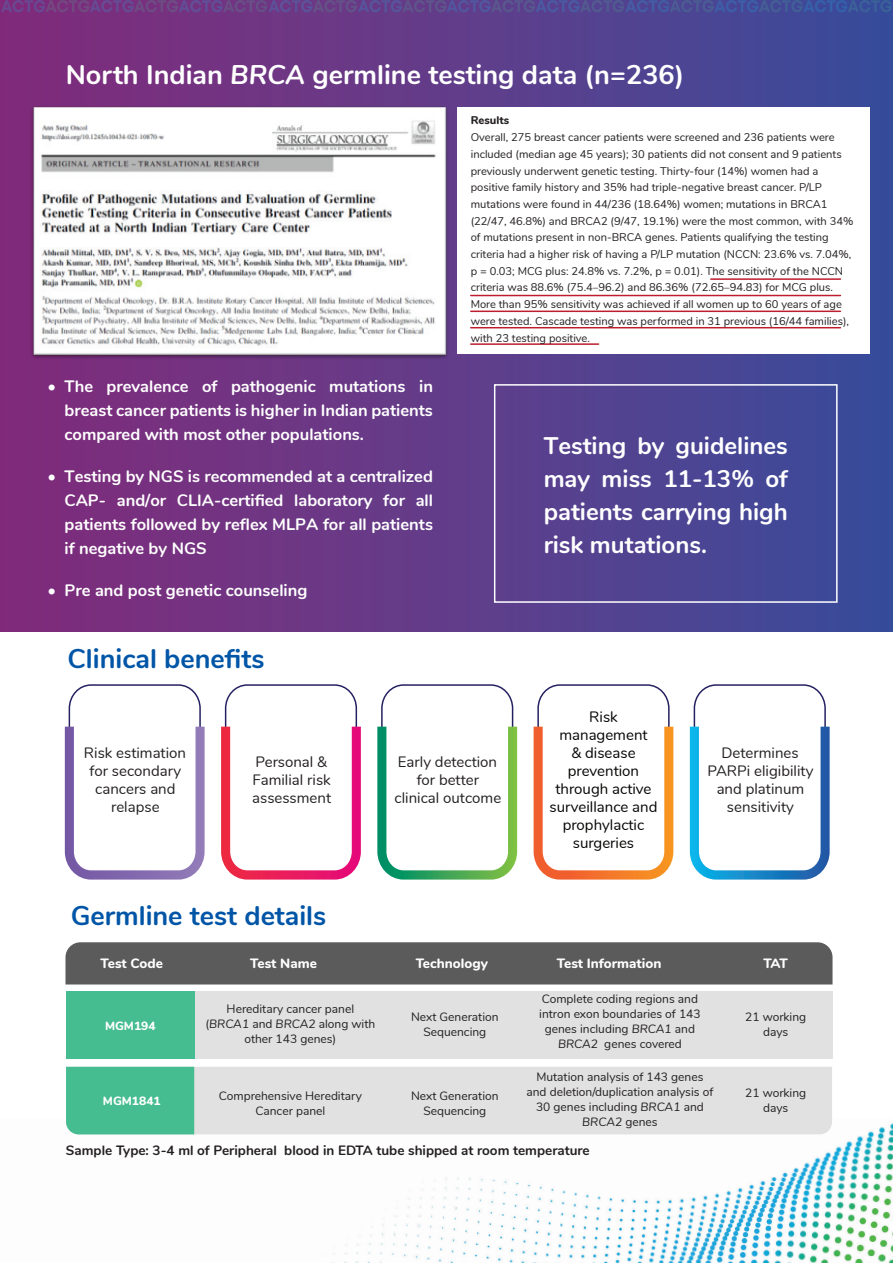
<style>
.page{position:relative;width:893px;height:1263px;background:#fff}
.page>*{position:absolute;margin:0;border:0;box-sizing:border-box;transform-origin:0 0}
.t1{font:700 27px "Nunito";color:#fff}
.t2{font:700 27px "Nunito";color:#0155a7}
.t3{font:700 24px/33px "Nunito";color:#fff;text-align:justify}
.t4{font:700 16.5px/24px "Nunito";color:#fff;text-align:justify}
.t5{font:15px/18px "Nunito";color:#231f20;text-align:center}
.t6{font:15px/18px "Nunito";color:#040503;text-align:center}
.t7{font:700 13.5px "Nunito";color:#231f20}
.t8{font:800 13.5px "Nunito";color:#fff}
.t9{font:12px/15px "Nunito";color:#231f20;text-align:center}
.t10{font:800 12px "Nunito";color:#fff}
.t11{font:11.1px/16.6px "Nunito";color:#231f20}
.t12{font:800 11.1px "Nunito";color:#231f20}
.s1{font-style:italic}
</style>
<div class="page">
<img style="left:76px;top:1123px;width:817px;height:140px">
<div style="left:0;top:0;width:893px;height:631px;background:linear-gradient(to right,#842b7a,#3a4d9b)"></div>
<div style="left:457px;top:107px;width:413px;height:247px;background:#fff"></div>
<svg style="left:689px;top:684px;width:141px;height:196px"></svg>
<svg style="left:533px;top:684px;width:141px;height:196px"></svg>
<svg style="left:377px;top:684px;width:141px;height:196px"></svg>
<svg style="left:221px;top:684px;width:140px;height:196px"></svg>
<svg style="left:64px;top:684px;width:141px;height:196px"></svg>
<div style="left:65px;top:942px;width:767px;height:42px;background:#5b5b5b"></div>
<div style="left:66px;top:991px;width:766px;height:68px;background:#e0e1e0"></div>
<div style="left:66px;top:991px;width:128px;height:68px;background:#46bd91"></div>
<div style="left:194px;top:1067px;width:638px;height:67px;background:#e0e1e0"></div>
<div style="left:66px;top:1067px;width:128px;height:67px;background:#46bd91"></div>
<img style="left:27px;top:103px;width:425px;height:259px">
<hr style="left:471px;top:311px;width:369px;height:1px;background:#be1d2c">
<hr style="left:471px;top:327px;width:369px;height:1px;background:#be1d2c">
<hr style="left:711px;top:278px;width:129px;height:2px;background:#be1d2c">
<hr style="left:471px;top:295px;width:369px;height:1px;background:#be1d2c">
<hr style="left:471px;top:343px;width:128px;height:2px;background:#be1d2c">
<svg style="left:1px;top:0;width:891px;height:12px;background:#5a478e"></svg>
<div style="left:494px;top:384px;width:344px;height:219px;border:2px solid #fff"></div>
<h1 class="t1" style="left:66px;top:55px;width:620px">North Indian <span class="s1">BRCA</span> germline testing data (n=236)</h1>
<h3 class="t4" style="left:65px;top:373px;width:370px;text-indent:-17px">• The prevalence of pathogenic mutations in breast cancer patients is higher in Indian patients compared with most other populations.</h3>
<h3 class="t4" style="left:65px;top:463px;width:370px;text-indent:-17px">• Testing by NGS is recommended at a centralized CAP- and/or CLIA-certified laboratory for all patients followed by reflex MLPA for all patients if negative by NGS</h3>
<h3 class="t4" style="left:48px;top:577px;width:261px">• Pre and post genetic counseling</h3>
<h1 class="t2" style="left:68px;top:639px;width:198px">Clinical benefits</h1>
<p class="t12" style="left:471px;top:112px;width:40px">Results</p>
<p class="t11" style="left:471px;top:128px;width:384px">Overall, 275 breast cancer patients were screened and 236 patients were included (median age 45 years); 30 patients did not consent and 9 patients previously underwent genetic testing. Thirty-four (14%) women had a positive family history and 35% had triple-negative breast cancer. P/LP mutations were found in 44/236 (18.64%) women; mutations in BRCA1 (22/47, 46.8%) and BRCA2 (9/47, 19.1%) were the most common, with 34% of mutations present in non-BRCA genes. Patients qualifying the testing criteria had a higher risk of having a P/LP mutation (NCCN: 23.6% vs. 7.04%, p = 0.03; MCG plus: 24.8% vs. 7.2%, p = 0.01). The sensitivity of the NCCN criteria was 88.6% (75.4–96.2) and 86.36% (72.65–94.83) for MCG plus.<br>More than 95% sensitivity was achieved if all women up to 60 years of age were tested. Cascade testing was performed in 31 previous (16/44 families), with 23 testing positive.</p>
<h2 class="t3" style="left:544px;top:428px;width:246px">Testing by guidelines may miss 11-13% of patients carrying high risk mutations.</h2>
<h3 class="t5" style="left:84px;top:743px;width:104px">Risk estimation for secondary cancers and relapse</h3>
<h3 class="t5" style="left:252px;top:752px;width:80px;text-align:left">Personal &amp;<br>Familial risk assessment</h3>
<h3 class="t5" style="left:395px;top:752px;width:108px">Early detection for better clinical outcome</h3>
<h1 class="t2" style="left:71px;top:896px;width:257px">Germline test details</h1>
<h3 class="t6" style="left:549px;top:707px;width:109px">Risk management<br>&amp; disease prevention through active surveillance and prophylactic surgeries</h3>
<h3 class="t5" style="left:707px;top:743px;width:107px">Determines<br>PARPi eligibility and platinum sensitivity</h3>
<p class="t8" style="left:101px;top:953px;width:64px">Test Code</p>
<p class="t8" style="left:250px;top:953px;width:68px">Test Name</p>
<p class="t8" style="left:416px;top:953px;width:74px">Technology</p>
<p class="t8" style="left:557px;top:953px;width:106px">Test Information</p>
<p class="t8" style="left:763px;top:953px;width:26px">TAT</p>
<p class="t10" style="left:105px;top:1017px;width:52px">MGM194</p>
<p class="t10" style="left:103px;top:1092px;width:59px">MGM1841</p>
<p class="t9" style="left:205px;top:1000px;width:171px">Hereditary cancer panel (<span class="s1">BRCA1</span> and <span class="s1">BRCA2</span> along with other 143 genes)</p>
<p class="t9" style="left:219px;top:1087px;width:145px">Comprehensive Hereditary<br>Cancer panel</p>
<p class="t9" style="left:411px;top:1008px;width:89px">Next Generation<br>Sequencing</p>
<p class="t9" style="left:411px;top:1088px;width:89px">Next Generation<br>Sequencing</p>
<p class="t9" style="left:539px;top:991px;width:163px">Complete coding regions and intron exon boundaries of 143 genes including <span class="s1">BRCA1</span> and<br><span class="s1">BRCA2</span> genes covered</p>
<p class="t9" style="left:526px;top:1069px;width:188px">Mutation analysis of 143 genes and deletion/duplication analysis of<br>30 genes including <span class="s1">BRCA1</span> and<br><span class="s1">BRCA2</span> genes</p>
<p class="t7" style="left:66px;top:1140px;width:525px">Sample Type: 3-4 ml of Peripheral blood in EDTA tube shipped at room temperature</p>
<p class="t9" style="left:745px;top:1008px;width:63px">21 working days</p>
<p class="t9" style="left:745px;top:1085px;width:63px">21 working days</p>
</div>
